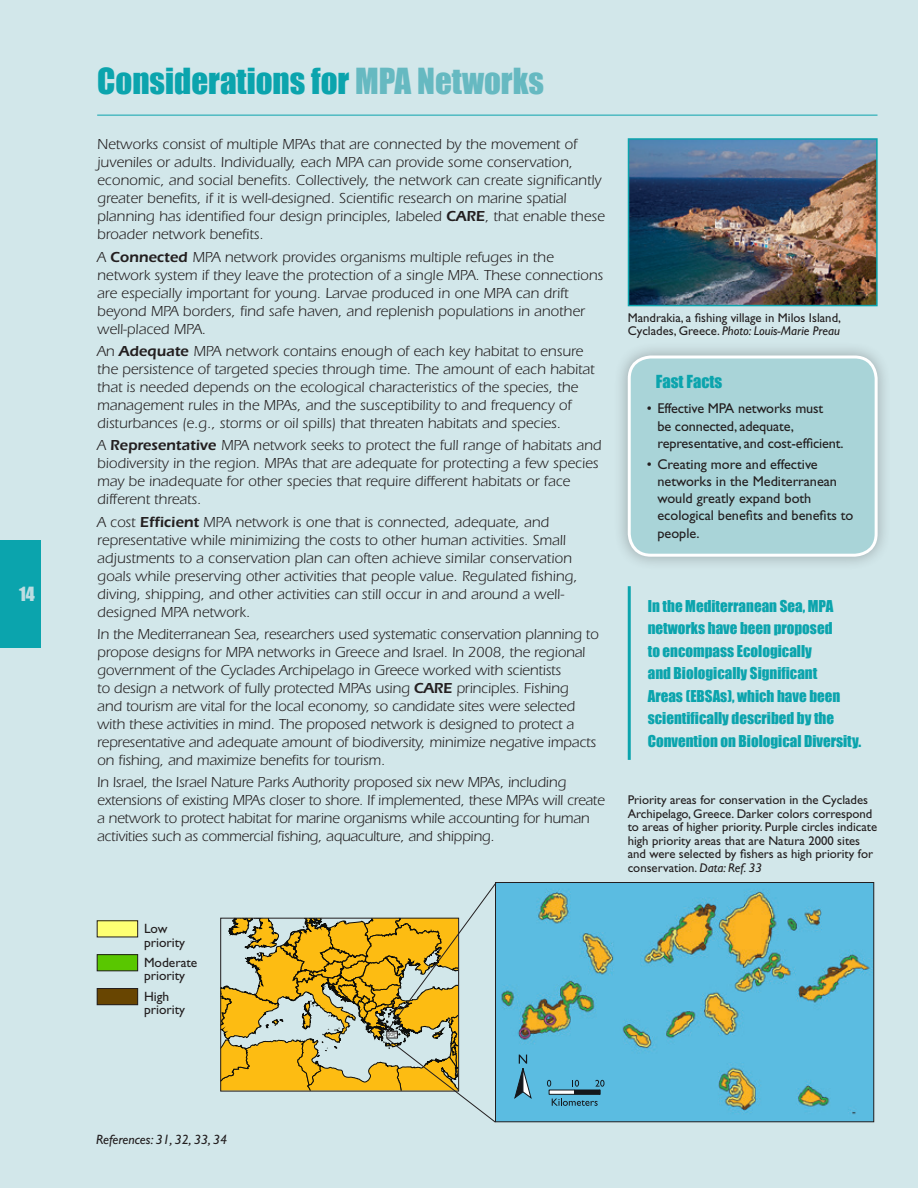
<style>
.page{position:relative;width:918px;height:1188px;background:#d2e7ea}
.page>*{position:absolute;margin:0;border:0;box-sizing:border-box;transform-origin:0 0}
.t1{font:33px "Impact";color:#0ba4ad}
.t2{font:18px "Impact";color:#bddde2}
.t3{font:16.5px "Impact";color:#0ba4ad}
.t4{font:15px/18px "Itc Eras";color:#231f20}
.t5{font:15px/22.5px "Impact";color:#0ba4ad}
.t6{font:14.25px/17.1px "Gill Sans";color:#231f20}
.t7{font:13.5px/13.5px "Gill Sans";color:#231f20}
.t8{font:italic 13.5px "Gill Sans";color:#231f20}
.t9{font:12.75px/13.5px "Gill Sans";color:#231f20}
.s1{color:#66b9c1}
.s2{font-weight:600}
.s3{font-style:italic}
</style>
<div class="page">
<div style="left:0;top:540px;width:40px;height:108px;background:#0ba4ad"></div>
<img style="left:631px;top:141px;width:244px;height:162px">
<div style="left:628px;top:138px;width:250px;height:168px;border:2px solid #0ba4ad"></div>
<hr style="left:97px;top:115px;width:781px;height:1px;background:#0ba4ad">
<div style="left:614px;top:341px;width:278px;height:230px;background:#231f20;opacity:.32"></div>
<div style="left:629px;top:357px;width:247px;height:198px;background:#a9d4d8;border-radius:22px"></div>
<div style="left:628px;top:356px;width:250px;height:201px;border:3px solid #fff;border-radius:22px"></div>
<div style="left:97px;top:921px;width:41px;height:16px;background:#feff73"></div>
<div style="left:97px;top:955px;width:41px;height:16px;background:#59c700"></div>
<div style="left:97px;top:954px;width:41px;height:17px;border:1px solid #231f20"></div>
<div style="left:97px;top:989px;width:41px;height:16px;background:#684501"></div>
<div style="left:97px;top:988px;width:41px;height:17px;border:1px solid #231f20"></div>
<img style="left:497px;top:884px;width:375px;height:236px">
<div style="left:495px;top:882px;width:379px;height:240px;border:1px solid #231f20"></div>
<svg style="left:220px;top:882px;width:276px;height:241px"></svg>
<div style="left:220px;top:918px;width:239px;height:173px;border:1px solid #231f20"></div>
<svg style="left:514px;top:1055px;width:18px;height:44px"></svg>
<svg style="left:547px;top:1080px;width:57px;height:26px"></svg>
<hr style="left:628px;top:586px;width:3px;height:174px;background:#0ba4ad">
<p class="t2" style="left:19px;top:583px;width:17px">14</p>
<h1 class="t1" style="left:97px;top:60px;width:448px">Considerations for <span class="s1">MPA Networks</span></h1>
<p class="t4" style="left:97px;top:136px;width:509px">Networks consist of multiple MPAs that are connected by the movement of juveniles or adults. Individually, each MPA can provide some conservation, economic, and social benefits. Collectively, the network can create significantly greater benefits, if it is well-designed. Scientific research on marine spatial planning has identified four design principles, labeled <span class="s2">CARE</span>, that enable these broader network benefits.</p>
<p class="t4" style="left:97px;top:248px;width:508px">A <span class="s2">Connected</span> MPA network provides organisms multiple refuges in the network system if they leave the protection of a single MPA. These connections are especially important for young. Larvae produced in one MPA can drift beyond MPA borders, find safe haven, and replenish populations in another well-placed MPA.</p>
<p class="t4" style="left:97px;top:342px;width:499px">An <span class="s2">Adequate</span> MPA network contains enough of each key habitat to ensure the persistence of targeted species through time. The amount of each habitat that is needed depends on the ecological characteristics of the species, the management rules in the MPAs, and the susceptibility to and frequency of disturbances (e.g., storms or oil spills) that threaten habitats and species.</p>
<p class="t4" style="left:97px;top:437px;width:506px">A <span class="s2">Representative</span> MPA network seeks to protect the full range of habitats and biodiversity in the region. MPAs that are adequate for protecting a few species may be inadequate for other species that require different habitats or face different threats.</p>
<p class="t4" style="left:97px;top:513px;width:482px">A cost <span class="s2">Efficient</span> MPA network is one that is connected, adequate, and representative while minimizing the costs to other human activities. Small adjustments to a conservation plan can often achieve similar conservation goals while preserving other activities that people value. Regulated fishing, diving, shipping, and other activities can still occur in and around a well&shy;designed MPA network.</p>
<p class="t4" style="left:97px;top:625px;width:503px">In the Mediterranean Sea, researchers used systematic conservation planning to propose designs for MPA networks in Greece and Israel. In 2008, the regional government of the Cyclades Archipelago in Greece worked with scientists<br>to design a network of fully protected MPAs using <span class="s2">CARE</span> principles. Fishing<br>and tourism are vital for the local economy, so candidate sites were selected with these activities in mind. The proposed network is designed to protect a representative and adequate amount of biodiversity, minimize negative impacts on fishing, and maximize benefits for tourism.</p>
<p class="t4" style="left:97px;top:774px;width:509px">In Israel, the Israel Nature Parks Authority proposed six new MPAs, including extensions of existing MPAs closer to shore. If implemented, these MPAs will create a network to protect habitat for marine organisms while accounting for human activities such as commercial fishing, aquaculture, and shipping.</p>
<p class="t7" style="left:144px;top:922px;width:43px">Low priority</p>
<p class="t7" style="left:144px;top:956px;width:55px">Moderate priority</p>
<p class="t7" style="left:144px;top:990px;width:43px">High priority</p>
<p class="t9" style="left:628px;top:311px;width:215px">Mandrakia, a fishing village in Milos Island,<br>Cyclades, Greece. <span class="s3">Photo: Louis-Marie Preau</span></p>
<p class="t3" style="left:656px;top:371px;width:68px">Fast Facts</p>
<p class="t6" style="left:657px;top:400px;width:188px;text-indent:-11px">• Effective MPA networks must<br>be connected, adequate, representative, and cost-efficient.</p>
<p class="t6" style="left:657px;top:456px;width:198px;text-indent:-11px">• Creating more and effective networks in the Mediterranean would greatly expand both ecological benefits and benefits to people.</p>
<p class="t5" style="left:648px;top:595px;width:215px">In the Mediterranean Sea, MPA networks have been proposed<br>to encompass Ecologically<br>and Biologically Significant<br>Areas (EBSAs), which have been scientifically described by the<br>Convention on Biological Diversity.</p>
<p class="t9" style="left:628px;top:793px;width:251px">Priority areas for conservation in the Cyclades Archipelago, Greece. Darker colors correspond to areas of higher priority. Purple circles indicate high priority areas that are Natura 2000 sites and were selected by fishers as high priority for conservation. <span class="s3">Data: Ref. 33</span></p>
<p class="t8" style="left:96px;top:1132px;width:133px">References: 31, 32, 33, 34</p>
</div>
